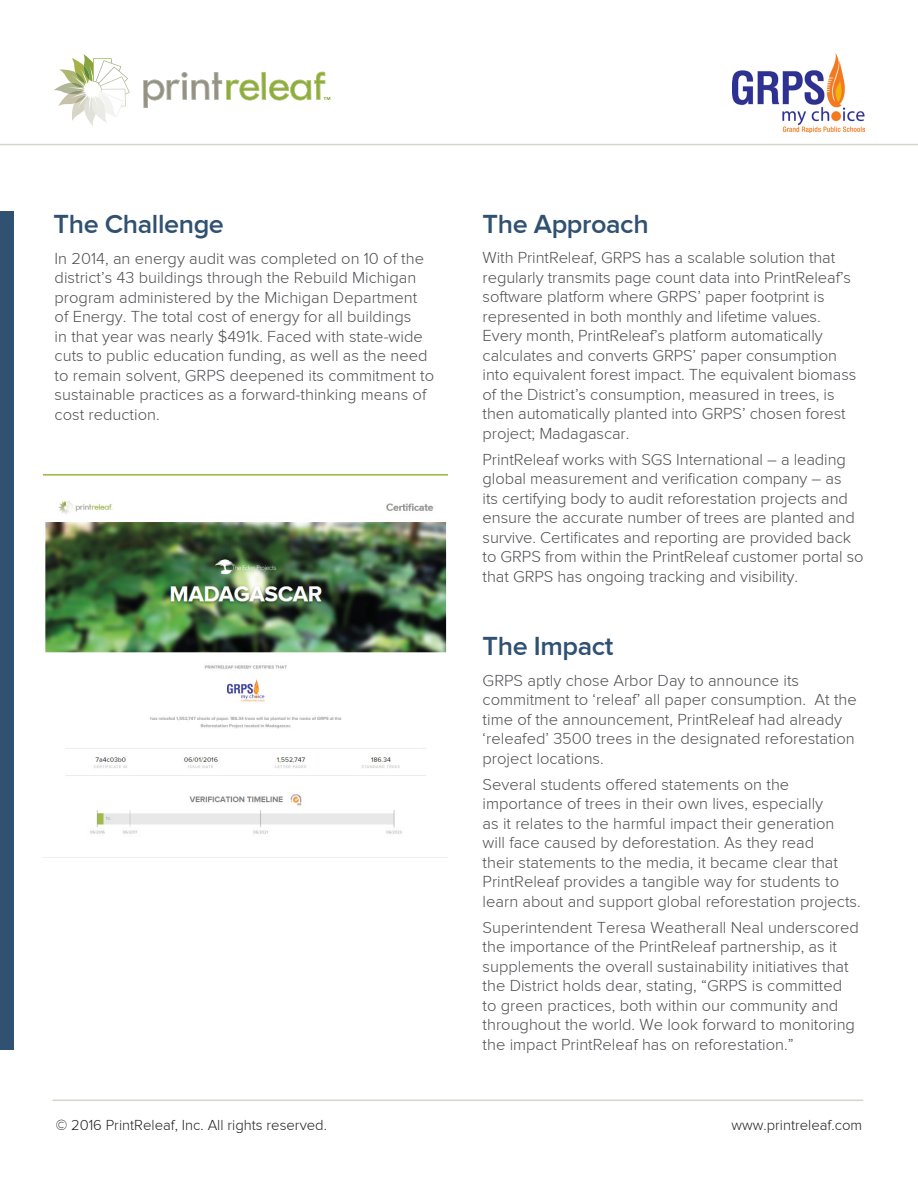
<style>
.page{position:relative;width:918px;height:1188px;background:#fff}
.page>*{position:absolute;margin:0;border:0;box-sizing:border-box;transform-origin:0 0}
.t1{font:600 27px "Proxima Nova";letter-spacing:-.015em;color:#305172}
.t2{font:300 16.5px/19.5px "Proxima Nova";color:#4d4e52}
.t3{font:300 15px "Proxima Nova";color:#231f20}
</style>
<div class="page">
<img style="left:44px;top:474px;width:404px;height:384px">
<div style="left:0;top:211px;width:14px;height:839px;background:#305172"></div>
<hr style="left:52px;top:1100px;width:811px;height:1px;background:#d6d5cb">
<svg style="left:54px;top:54px;width:76px;height:72px"></svg>
<svg style="left:143px;top:72px;width:187px;height:36px"></svg>
<hr style="left:0;top:144px;width:918px;height:1px;background:#d6d5cb">
<img style="left:732px;top:54px;width:133px;height:79px">
<p class="t1" style="left:54px;top:208px;width:172px">The Challenge</p>
<p class="t1" style="left:483px;top:208px;width:168px">The Approach</p>
<p class="t2" style="left:483px;top:248px;width:375px">With PrintReleaf, GRPS has a scalable solution that regularly transmits page count data into PrintReleaf’s software platform where GRPS’ paper footprint is represented in both monthly and lifetime values.<br>Every month, PrintReleaf’s platform automatically calculates and converts GRPS’ paper consumption into equivalent forest impact. The equivalent biomass of the District’s consumption, measured in trees, is then automatically planted into GRPS’ chosen forest project; Madagascar.</p>
<p class="t2" style="left:483px;top:449px;width:382px">PrintReleaf works with SGS International – a leading global measurement and verification company – as<br>its certifying body to audit reforestation projects and ensure the accurate number of trees are planted and survive. Certificates and reporting are provided back to GRPS from within the PrintReleaf customer portal so that GRPS has ongoing tracking and visibility.</p>
<p class="t2" style="left:55px;top:248px;width:381px">In 2014, an energy audit was completed on 10 of the district’s 43 buildings through the Rebuild Michigan program administered by the Michigan Department of Energy. The total cost of energy for all buildings<br>in that year was nearly $491k. Faced with state-wide cuts to public education funding, as well as the need to remain solvent, GRPS deepened its commitment to sustainable practices as a forward-thinking means of cost reduction.</p>
<p class="t1" style="left:483px;top:630px;width:132px">The Impact</p>
<p class="t2" style="left:483px;top:670px;width:376px">GRPS aptly chose Arbor Day to announce its commitment to ‘releaf’ all paper consumption. At the time of the announcement, PrintReleaf had already ‘releafed’ 3500 trees in the designated reforestation project locations.</p>
<p class="t2" style="left:483px;top:774px;width:380px">Several students offered statements on the importance of trees in their own lives, especially<br>as it relates to the harmful impact their generation will face caused by deforestation. As they read<br>their statements to the media, it became clear that PrintReleaf provides a tangible way for students to learn about and support global reforestation projects.</p>
<p class="t2" style="left:483px;top:917px;width:378px">Superintendent Teresa Weatherall Neal underscored the importance of the PrintReleaf partnership, as it supplements the overall sustainability initiatives that the District holds dear, stating, “GRPS is committed to green practices, both within our community and throughout the world. We look forward to monitoring the impact PrintReleaf has on reforestation.”</p>
<p class="t3" style="left:56px;top:1117px;width:273px">© 2016 PrintReleaf, Inc. All rights reserved.</p>
<p class="t3" style="left:731px;top:1117px;width:132px">www.printreleaf.com</p>
</div>
